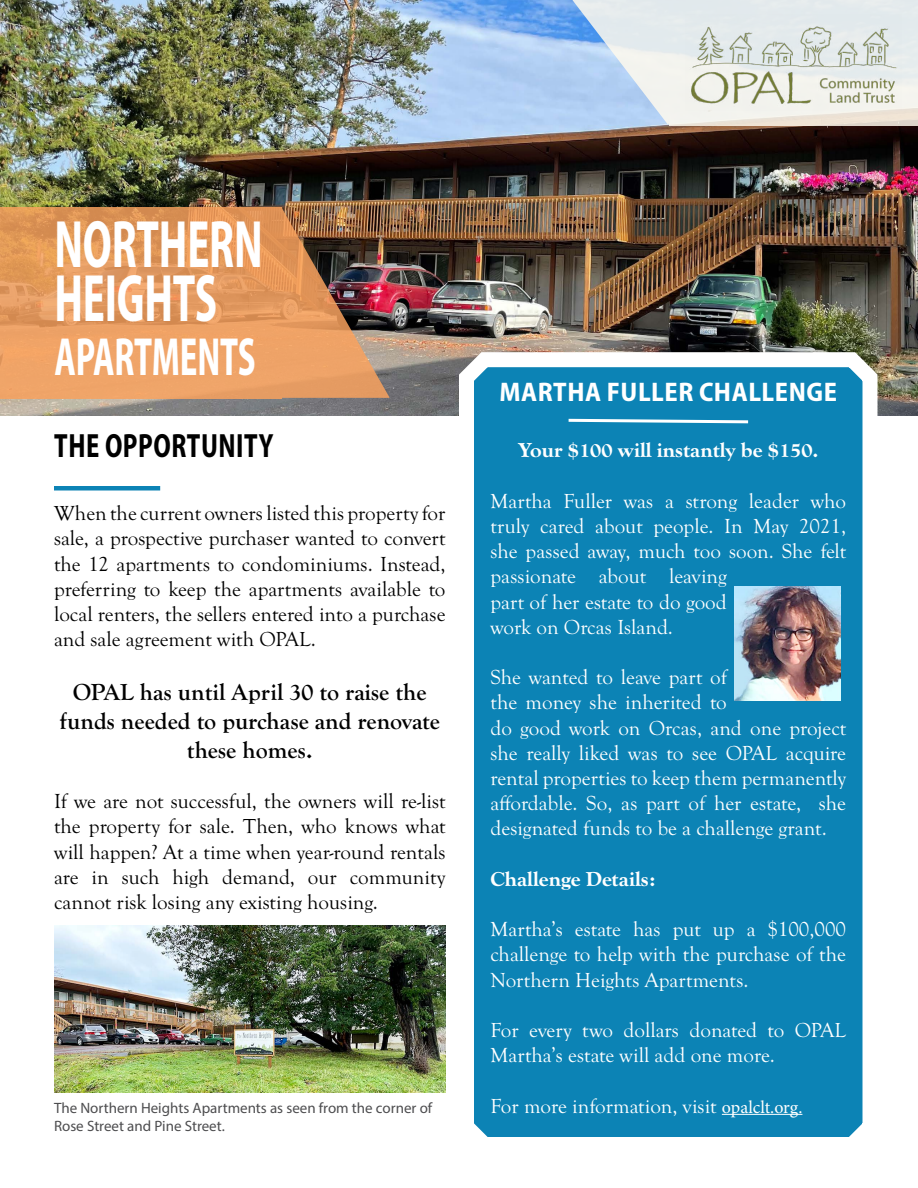
<style>
.page{position:relative;width:918px;height:1188px;background:#fff}
.page>*{position:absolute;margin:0;border:0;box-sizing:border-box;transform-origin:0 0}
.t1{font:700 semi-condensed 67.5px/54px "Myriad Pro";letter-spacing:-.005em;color:#fff;scale:.67 1}
.t2{font:700 semi-condensed 54px "Myriad Pro";letter-spacing:-.005em;color:#fff;scale:.67 1}
.t3{font:700 semi-condensed 33.75px "Myriad Pro";letter-spacing:.02em;color:#000;scale:.8 1}
.t4{font:700 semi-condensed 27px "Myriad Pro";letter-spacing:.02em;color:#fff}
.t5{font:700 24px/28.8px "Goudy Old Sty";color:#000;text-align:center}
.t6{font:21px/25.2px "Goudy Old Sty";color:#fff}
.t7{font:21px/25.2px "Goudy Old Sty";color:#000;text-align:justify}
.t8{font:700 expanded 21px "Goudy Old Sty";color:#fff}
.t9{font:15px/18px "Myriad Pro";color:#4d4d4f}
.s1{font-family:"Minion Pro";font-size:18px}
</style>
<div class="page">
<img style="left:0;top:0;width:918px;height:416px">
<img style="left:54px;top:925px;width:392px;height:168px">
<img style="left:281px;top:207px;width:109px;height:191px">
<svg style="left:0;top:207px;width:281px;height:191px;background:#e79c60"></svg>
<svg style="left:452px;top:338px;width:433px;height:799px;background:#2b91bb"></svg>
<hr style="left:722px;top:1114px;width:80px;height:1px;background:#fff">
<hr style="left:54px;top:486px;width:106px;height:4px;background:#0c83b5">
<svg style="left:572px;top:0;width:98px;height:125px;background:#c8dcf0"></svg>
<svg style="left:670px;top:0;width:248px;height:125px;background:#e9ebe7"></svg>
<img style="left:686px;top:14px;width:216px;height:96px">
<svg style="left:566px;top:417px;width:185px;height:8px"></svg>
<img style="left:734px;top:586px;width:107px;height:115px">
<h1 class="t1" style="left:54px;top:216px;width:312px">NORTHERN<br>HEIGHTS</h1>
<h2 class="t2" style="left:54px;top:322px;width:302px">APARTMENTS</h2>
<p class="t4" style="left:499px;top:374px;width:339px">MARTHA FULLER CHALLENGE</p>
<h3 class="t3" style="left:54px;top:424px;width:275px">THE OPPORTUNITY</h3>
<p class="t8" style="left:518px;top:439px;width:301px">Your $100 will instantly be $150.</p>
<p class="t6" style="left:490px;top:489px;width:357px">Martha Fuller was a strong leader who truly cared about people. In May 2021, she passed away, much too soon. She felt passionate about leaving<br>part of her estate to do good<br>work on Orcas Island.</p>
<p class="t6" style="left:490px;top:665px;width:357px">She wanted to leave part of<br>the money she inherited to<br>do good work on Orcas, and one project she really liked was to see OPAL acquire rental properties to keep them permanently affordable. So, as part of her estate, she designated funds to be a challenge grant.</p>
<p class="t8" style="left:490px;top:867px;width:166px">Challenge Details:</p>
<p class="t6" style="left:490px;top:917px;width:357px;text-align:justify">Martha’s estate has put up a $100,000 challenge to help with the purchase of the Northern Heights Apartments.</p>
<p class="t6" style="left:490px;top:1018px;width:357px">For every two dollars donated to OPAL<br>Martha’s estate will add one more.</p>
<p class="t6" style="left:490px;top:1094px;width:314px">For more information, visit <span class="s1">opalclt.org.</span></p>
<p class="t7" style="left:54px;top:501px;width:393px">When the current owners listed this property for sale, a prospective purchaser wanted to convert the 12 apartments to condominiums. Instead, preferring to keep the apartments available to local renters, the sellers entered into a purchase and sale agreement with OPAL.</p>
<p class="t5" style="left:59px;top:678px;width:382px">OPAL has until April 30 to raise the funds needed to purchase and renovate these homes.</p>
<p class="t7" style="left:54px;top:789px;width:393px">If we are not successful, the owners will re-list the property for sale. Then, who knows what will happen? At a time when year-round rentals are in such high demand, our community cannot risk losing any existing housing.</p>
<p class="t9" style="left:54px;top:1099px;width:380px">The Northern Heights Apartments as seen from the corner of<br>Rose Street and Pine Street.</p>
</div>
